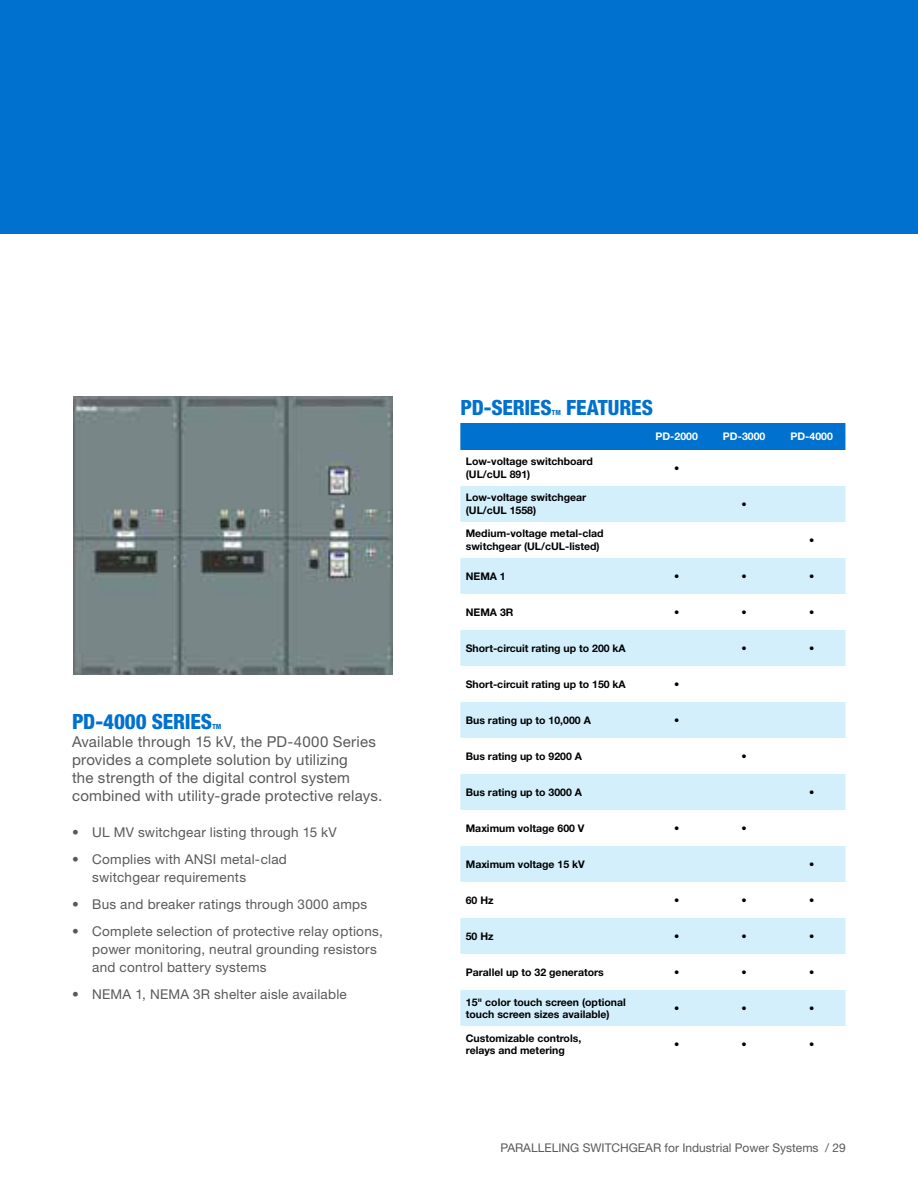
<style>
.page{position:relative;width:918px;height:1188px;background:#fff}
.page>*{position:absolute;margin:0;border:0;box-sizing:border-box;transform-origin:0 0}
.t1{font:800 condensed 21px "Helvetica Neue LT Pro";letter-spacing:-.01em;color:#0071ce}
.t2{font:15px/18px "Helvetica Neue LT Pro";letter-spacing:.015em;color:#58595b}
.t3{font:13.5px/18px "Helvetica Neue LT Pro";letter-spacing:.02em;color:#58595b}
.t4{font:12px "Helvetica Neue LT Pro";color:#58595b}
.t5{font:700 10.5px/12.6px "Helvetica Neue LT Pro";color:#000}
.t6{font:10.5px "Helvetica Neue LT Pro";color:#000}
.t7{font:700 10.5px "Helvetica Neue LT Pro";color:#fff}
.t8{font:800 condensed 7.05px "Helvetica Neue LT Pro";color:#0071ce}
</style>
<div class="page">
<div style="left:0;top:0;width:918px;height:234px;background:#0071ce"></div>
<img style="left:73px;top:396px;width:320px;height:279px">
<div style="left:460px;top:423px;width:385px;height:27px;background:#0071ce"></div>
<svg style="left:460px;top:486px;width:385px;height:180px;fill:#d4effc"></svg>
<svg style="left:460px;top:702px;width:385px;height:324px;fill:#d4effc"></svg>
<h1 class="t1" style="left:72px;top:709px;width:140px">PD-4000 SERIES</h1>
<p class="t8" style="left:212px;top:722px;width:11px">TM</p>
<h2 class="t2" style="left:72px;top:732px;width:312px">Available through 15 kV, the PD-4000 Series provides a complete solution by utilizing<br>the strength of the digital control system combined with utility-grade protective relays.</h2>
<p class="t3" style="left:72px;top:823px;width:266px">• UL MV switchgear listing through 15 kV</p>
<p class="t3" style="left:92px;top:850px;width:196px;text-indent:-20px">• Complies with ANSI metal-clad switchgear requirements</p>
<p class="t3" style="left:72px;top:895px;width:297px">• Bus and breaker ratings through 3000 amps</p>
<p class="t3" style="left:92px;top:922px;width:292px;text-indent:-20px">• Complete selection of protective relay options, power monitoring, neutral grounding resistors and control battery systems</p>
<p class="t3" style="left:72px;top:985px;width:276px">• NEMA 1, NEMA 3R shelter aisle available</p>
<h1 class="t1" style="left:460px;top:394px;width:42px">PD-SERIES</h1>
<p class="t8" style="left:552px;top:408px;width:10px">TM</p>
<h1 class="t1" style="left:566px;top:394px;width:12px">FEAT</h1>
<h1 class="t1" style="left:608px;top:394px;width:24px">URES</h1>
<p class="t7" style="left:655px;top:430px;width:44px">PD-2000</p>
<p class="t7" style="left:723px;top:430px;width:44px">PD-3000</p>
<p class="t7" style="left:790px;top:430px;width:44px">PD-4000</p>
<p class="t5" style="left:466px;top:455px;width:129px">Low-voltage switchboard (UL/cUL 891)</p>
<p class="t6" style="left:674px;top:462px;width:7px">•</p>
<p class="t5" style="left:466px;top:491px;width:122px">Low-voltage switchgear (UL/cUL 1558)</p>
<p class="t6" style="left:742px;top:498px;width:7px">•</p>
<p class="t5" style="left:466px;top:527px;width:139px">Medium-voltage metal-clad switchgear (UL/cUL-listed)</p>
<p class="t6" style="left:809px;top:534px;width:7px">•</p>
<p class="t5" style="left:466px;top:569px;width:42px">NEMA 1</p>
<p class="t6" style="left:674px;top:570px;width:7px">•</p>
<p class="t6" style="left:742px;top:570px;width:7px">•</p>
<p class="t6" style="left:809px;top:570px;width:7px">•</p>
<p class="t5" style="left:466px;top:605px;width:49px">NEMA 3R</p>
<p class="t6" style="left:674px;top:606px;width:7px">•</p>
<p class="t6" style="left:742px;top:606px;width:7px">•</p>
<p class="t6" style="left:809px;top:606px;width:7px">•</p>
<p class="t5" style="left:466px;top:641px;width:162px">Short-circuit rating up to 200 kA</p>
<p class="t6" style="left:742px;top:642px;width:7px">•</p>
<p class="t6" style="left:809px;top:642px;width:7px">•</p>
<p class="t5" style="left:466px;top:677px;width:162px">Short-circuit rating up to 150 kA</p>
<p class="t6" style="left:674px;top:678px;width:7px">•</p>
<p class="t5" style="left:466px;top:713px;width:127px">Bus rating up to 10,000 A</p>
<p class="t6" style="left:674px;top:714px;width:7px">•</p>
<p class="t5" style="left:466px;top:749px;width:118px">Bus rating up to 9200 A</p>
<p class="t6" style="left:742px;top:750px;width:7px">•</p>
<p class="t5" style="left:466px;top:785px;width:118px">Bus rating up to 3000 A</p>
<p class="t6" style="left:809px;top:786px;width:7px">•</p>
<p class="t5" style="left:466px;top:821px;width:120px">Maximum voltage 600 V</p>
<p class="t6" style="left:674px;top:822px;width:7px">•</p>
<p class="t6" style="left:742px;top:822px;width:7px">•</p>
<p class="t5" style="left:466px;top:857px;width:120px">Maximum voltage 15 kV</p>
<p class="t6" style="left:809px;top:858px;width:7px">•</p>
<p class="t5" style="left:466px;top:893px;width:29px">60 Hz</p>
<p class="t6" style="left:674px;top:894px;width:7px">•</p>
<p class="t6" style="left:742px;top:894px;width:7px">•</p>
<p class="t6" style="left:809px;top:894px;width:7px">•</p>
<p class="t5" style="left:466px;top:929px;width:29px">50 Hz</p>
<p class="t6" style="left:674px;top:930px;width:7px">•</p>
<p class="t6" style="left:742px;top:930px;width:7px">•</p>
<p class="t6" style="left:809px;top:930px;width:7px">•</p>
<p class="t5" style="left:466px;top:965px;width:140px">Parallel up to 32 generators</p>
<p class="t6" style="left:674px;top:966px;width:7px">•</p>
<p class="t6" style="left:742px;top:966px;width:7px">•</p>
<p class="t6" style="left:809px;top:966px;width:7px">•</p>
<p class="t5" style="left:466px;top:995px;width:162px">15" color touch screen (optional touch screen sizes available)</p>
<p class="t6" style="left:674px;top:1002px;width:7px">•</p>
<p class="t6" style="left:742px;top:1002px;width:7px">•</p>
<p class="t6" style="left:809px;top:1002px;width:7px">•</p>
<p class="t5" style="left:466px;top:1031px;width:117px">Customizable controls, relays and metering</p>
<p class="t6" style="left:674px;top:1038px;width:7px">•</p>
<p class="t6" style="left:742px;top:1038px;width:7px">•</p>
<p class="t6" style="left:809px;top:1038px;width:7px">•</p>
<p class="t4" style="left:500px;top:1140px;width:99px">Paralleli ng Switc</p>
<p class="t4" style="left:620px;top:1140px;width:227px">hg ear for Industrial Power Systems / 29</p>
</div>
